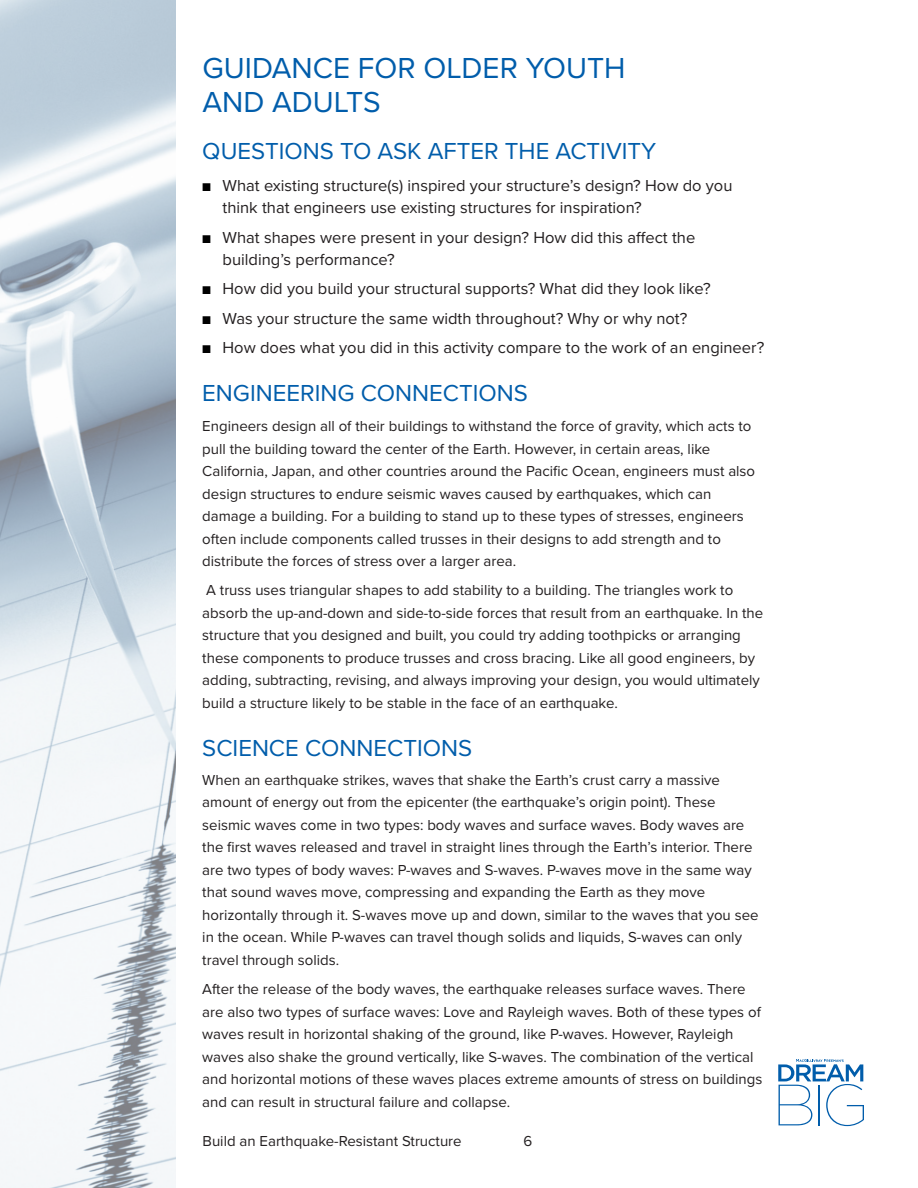
<style>
.page{position:relative;width:918px;height:1188px;background:#fff}
.page>*{position:absolute;margin:0;border:0;box-sizing:border-box;transform-origin:0 0}
.Paragraph_Style_1{font:30px/34.5px "Proxima Nova";color:#015dab}
.Paragraph_Style_1-2{font:24px "Proxima Nova";color:#015dab}
.t1{font:16.5px/22.5px "Proxima Nova";color:#231f20}
.Paragraph_Style_1-3{font:15px/22.5px "Proxima Nova";color:#231f20}
.s1{font-size:13.5px;color:#000}
</style>
<div class="page">
<img style="left:0;top:0;width:176px;height:1188px">
<svg style="left:778px;top:1059px;width:86px;height:67px"></svg>
<p class="Paragraph_Style_1" style="left:202px;top:51px;width:425px">GUIDANCE FOR OLDER YOUTH<br>AND ADULTS</p>
<p class="Paragraph_Style_1-2" style="left:202px;top:137px;width:455px">QUESTIONS TO ASK AFTER THE ACTIVITY</p>
<p class="t1" style="left:223px;top:174px;width:511px;text-indent:-20px"><span class="s1">■</span> What existing structure(s) inspired your structure’s design? How do you think that engineers use existing structures for inspiration?</p>
<p class="t1" style="left:223px;top:226px;width:474px;text-indent:-20px"><span class="s1">■</span> What shapes were present in your design? How did this affect the building’s performance?</p>
<p class="t1" style="left:202px;top:278px;width:510px"><span class="s1">■</span> How did you build your structural supports? What did they look like?</p>
<p class="t1" style="left:202px;top:307px;width:487px"><span class="s1">■</span> Was your structure the same width throughout? Why or why not?</p>
<p class="t1" style="left:202px;top:336px;width:563px"><span class="s1">■</span> How does what you did in this activity compare to the work of an engineer?</p>
<p class="Paragraph_Style_1-2" style="left:202px;top:379px;width:327px">ENGINEERING CONNECTIONS</p>
<p class="Paragraph_Style_1-3" style="left:202px;top:415px;width:554px">Engineers design all of their buildings to withstand the force of gravity, which acts to pull the building toward the center of the Earth. However, in certain areas, like California, Japan, and other countries around the Pacific Ocean, engineers must also design structures to endure seismic waves caused by earthquakes, which can damage a building. For a building to stand up to these types of stresses, engineers often include components called trusses in their designs to add strength and to distribute the forces of stress over a larger area.</p>
<p class="Paragraph_Style_1-3" style="left:202px;top:580px;width:563px">A truss uses triangular shapes to add stability to a building. The triangles work to absorb the up-and-down and side-to-side forces that result from an earthquake. In the structure that you designed and built, you could try adding toothpicks or arranging these components to produce trusses and cross bracing. Like all good engineers, by adding, subtracting, revising, and always improving your design, you would ultimately build a structure likely to be stable in the face of an earthquake.</p>
<p class="Paragraph_Style_1-2" style="left:202px;top:733px;width:272px">SCIENCE CONNECTIONS</p>
<p class="Paragraph_Style_1-3" style="left:202px;top:769px;width:558px">When an earthquake strikes, waves that shake the Earth’s crust carry a massive amount of energy out from the epicenter (the earthquake’s origin point). These seismic waves come in two types: body waves and surface waves. Body waves are the first waves released and travel in straight lines through the Earth’s interior. There are two types of body waves: P-waves and S-waves. P-waves move in the same way that sound waves move, compressing and expanding the Earth as they move horizontally through it. S-waves move up and down, similar to the waves that you see in the ocean. While P-waves can travel though solids and liquids, S-waves can only travel through solids.</p>
<p class="Paragraph_Style_1-3" style="left:202px;top:978px;width:562px">After the release of the body waves, the earthquake releases surface waves. There are also two types of surface waves: Love and Rayleigh waves. Both of these types of waves result in horizontal shaking of the ground, like P-waves. However, Rayleigh waves also shake the ground vertically, like S-waves. The combination of the vertical and horizontal motions of these waves places extreme amounts of stress on buildings and can result in structural failure and collapse.</p>
<p class="Paragraph_Style_1-3" style="left:203px;top:1130px;width:261px">Build an Earthquake-Resistant Structure</p>
<p class="Paragraph_Style_1-3" style="left:524px;top:1130px;width:10px">6</p>
</div>
